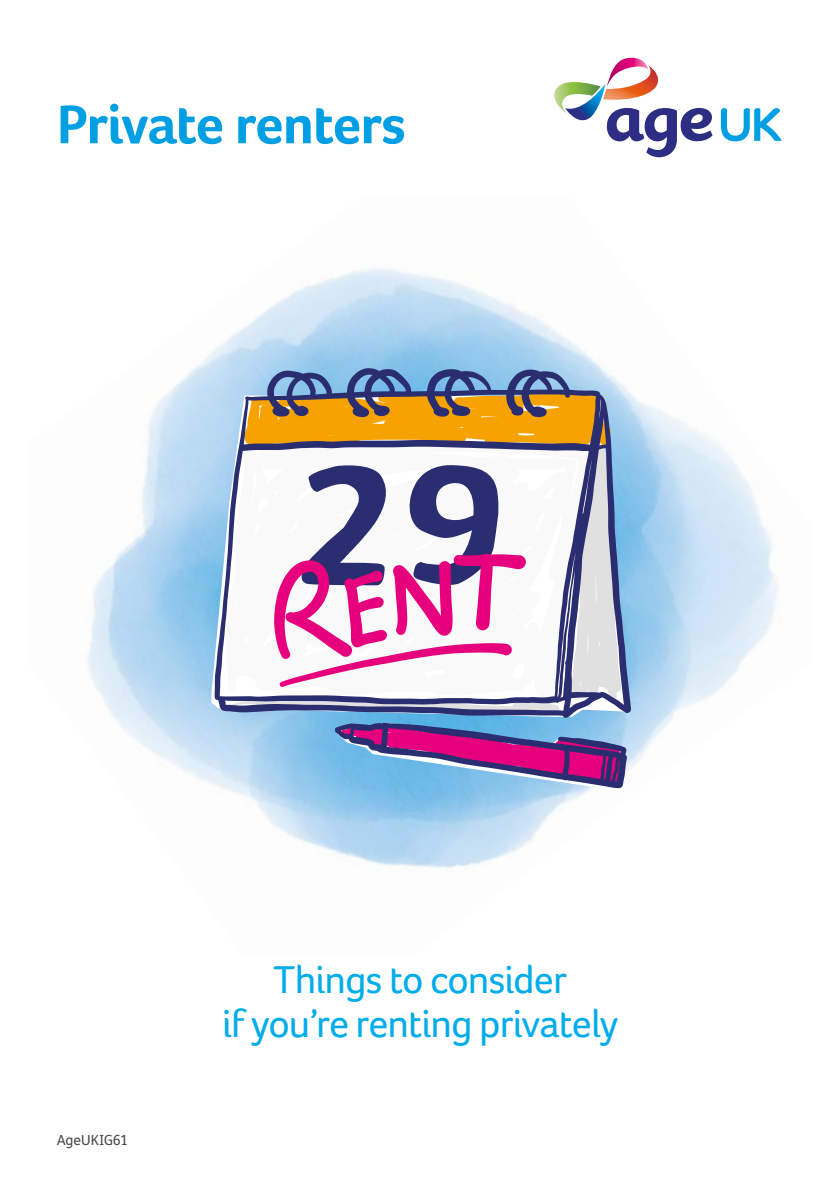
<style>
.page{position:relative;width:840px;height:1191px;background:#fff}
.page>*{position:absolute;margin:0;border:0;box-sizing:border-box;transform-origin:0 0}
.t1{font:700 56px "Foco Age UK";letter-spacing:-.02em;color:#009fe3}
.t2{font:40px/44px "Foco Age UK";letter-spacing:-.025em;color:#00ace9;text-align:center}
.t3{font:14px "FS Me";letter-spacing:-.005em;color:#4a4a49}
</style>
<div class="page">
<svg style="left:554px;top:57px;width:228px;height:101px"></svg>
<img style="left:87px;top:296px;width:321px;height:459px">
<img style="left:408px;top:416px;width:370px;height:390px">
<img style="left:288px;top:268px;width:381px;height:219px">
<svg style="left:334px;top:722px;width:292px;height:69px"></svg>
<svg style="left:214px;top:368px;width:416px;height:350px"></svg>
<svg style="left:231px;top:392px;width:389px;height:323px"></svg>
<h1 class="t1" style="left:57px;top:91px;width:350px">Private renters</h1>
<p class="t3" style="left:57px;top:1131px;width:73px">AgeUKIG61</p>
<p class="t2" style="left:222px;top:957px;width:397px">Things to consider<br>if you’re renting privately</p>
</div>
